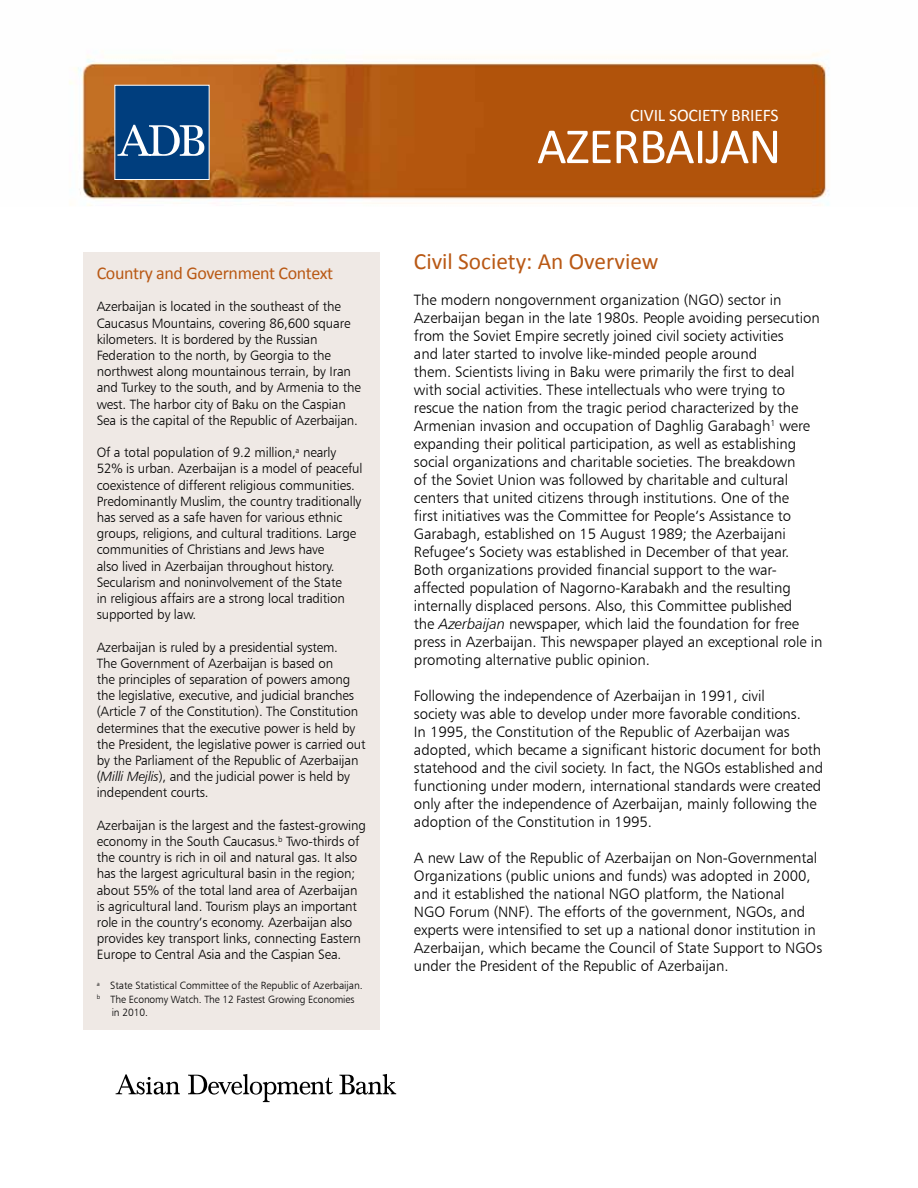
<style>
.page{position:relative;width:918px;height:1188px;background:#fff}
.page>*{position:absolute;margin:0;border:0;box-sizing:border-box;transform-origin:0 0}
.t1{font:51px "Calibri";letter-spacing:-.02em;color:#fff}
.t2{font:23.25px "Calibri";color:#b95915}
.t3{font:18px "Calibri";letter-spacing:-.02em;color:#b95915}
.t4{font:17.7px "Calibri";letter-spacing:-.01em;color:#fff}
.t5{font:15px/18px "Humanist 777 BT Light B";letter-spacing:-.005em;color:#000}
.t6{font:13.5px/16.2px "Humanist 777 BT Light B";letter-spacing:-.01em;color:#000}
.t7{font:10.5px "Humanist 777 BT Light B";letter-spacing:-.005em;color:#000}
.s1{font-family:"Humanist 777 BT Light Italic B"}
</style>
<div class="page">
<img style="left:69px;top:53px;width:760px;height:153px">
<div style="left:83px;top:252px;width:296px;height:778px;background:#efe9e5"></div>
<svg style="left:114px;top:84px;width:96px;height:96px;background:#26598e"></svg>
<svg style="left:116px;top:1074px;width:280px;height:28px"></svg>
<p class="t3" style="left:97px;top:262px;width:238px">Country and Government Context</p>
<p class="t6" style="left:97px;top:298px;width:266px">Azerbaijan is located in the southeast of the Caucasus Mountains, covering 86,600 square kilometers. It is bordered by the Russian Federation to the north, by Georgia to the northwest along mountainous terrain, by Iran and Turkey to the south, and by Armenia to the west. The harbor city of Baku on the Caspian Sea is the capital of the Republic of Azerbaijan.</p>
<p class="t6" style="left:97px;top:444px;width:267px">Of a total population of 9.2 million,<sup>a</sup> nearly 52% is urban. Azerbaijan is a model of peaceful coexistence of different religious communities.<br>Predominantly Muslim, the country traditionally has served as a safe haven for various ethnic groups, religions, and cultural traditions. Large communities of Christians and Jews have<br>also lived in Azerbaijan throughout history.<br>Secularism and noninvolvement of the State<br>in religious affairs are a strong local tradition supported by law.</p>
<p class="t6" style="left:97px;top:639px;width:270px">Azerbaijan is ruled by a presidential system.<br>The Government of Azerbaijan is based on<br>the principles of separation of powers among the legislative, executive, and judicial branches (Article 7 of the Constitution). The Constitution determines that the executive power is held by the President, the legislative power is carried out by the Parliament of the Republic of Azerbaijan (<span class="s1">Milli Mejlis</span>), and the judicial power is held by independent courts.</p>
<p class="t6" style="left:97px;top:817px;width:271px">Azerbaijan is the largest and the fastest-growing economy in the South Caucasus.<sup>b</sup> Two-thirds of the country is rich in oil and natural gas. It also has the largest agricultural basin in the region; about 55% of the total land area of Azerbaijan is agricultural land. Tourism plays an important role in the country’s economy. Azerbaijan also provides key transport links, connecting Eastern Europe to Central Asia and the Caspian Sea.</p>
<p class="t7" style="left:97px;top:979px;width:268px"><sup>a</sup> State Statistical Committee of the Republic of Azerbaijan.</p>
<p class="t7" style="left:97px;top:992px;width:259px"><sup>b</sup> The Economy Watch. The 12 Fastest Growing Economies</p>
<p class="t7" style="left:112px;top:1006px;width:38px">in 2010.</p>
<p class="t4" style="left:630px;top:105px;width:150px">CIVIL SOCIETY BRIEFS</p>
<h1 class="t1" style="left:537px;top:115px;width:246px">AZERBAIJAN</h1>
<h2 class="t2" style="left:414px;top:247px;width:246px">Civil Society: An Overview</h2>
<p class="t5" style="left:414px;top:291px;width:410px">The modern nongovernment organization (NGO) sector in Azerbaijan began in the late 1980s. People avoiding persecution from the Soviet Empire secretly joined civil society activities<br>and later started to involve like-minded people around<br>them. Scientists living in Baku were primarily the first to deal with social activities. These intellectuals who were trying to rescue the nation from the tragic period characterized by the Armenian invasion and occupation of Daghlig Garabagh<sup>1</sup> were expanding their political participation, as well as establishing social organizations and charitable societies. The breakdown<br>of the Soviet Union was followed by charitable and cultural centers that united citizens through institutions. One of the<br>first initiatives was the Committee for People’s Assistance to Garabagh, established on 15 August 1989; the Azerbaijani Refugee’s Society was established in December of that year.<br>Both organizations provided financial support to the war&shy;affected population of Nagorno-Karabakh and the resulting internally displaced persons. Also, this Committee published<br>the <span class="s1">Azerbaijan</span> newspaper, which laid the foundation for free press in Azerbaijan. This newspaper played an exceptional role in promoting alternative public opinion.</p>
<p class="t5" style="left:414px;top:687px;width:411px">Following the independence of Azerbaijan in 1991, civil<br>society was able to develop under more favorable conditions.<br>In 1995, the Constitution of the Republic of Azerbaijan was adopted, which became a significant historic document for both statehood and the civil society. In fact, the NGOs established and functioning under modern, international standards were created only after the independence of Azerbaijan, mainly following the adoption of the Constitution in 1995.</p>
<p class="t5" style="left:414px;top:849px;width:410px">A new Law of the Republic of Azerbaijan on Non-Governmental Organizations (public unions and funds) was adopted in 2000, and it established the national NGO platform, the National<br>NGO Forum (NNF). The efforts of the government, NGOs, and experts were intensified to set up a national donor institution in Azerbaijan, which became the Council of State Support to NGOs under the President of the Republic of Azerbaijan.</p>
</div>
